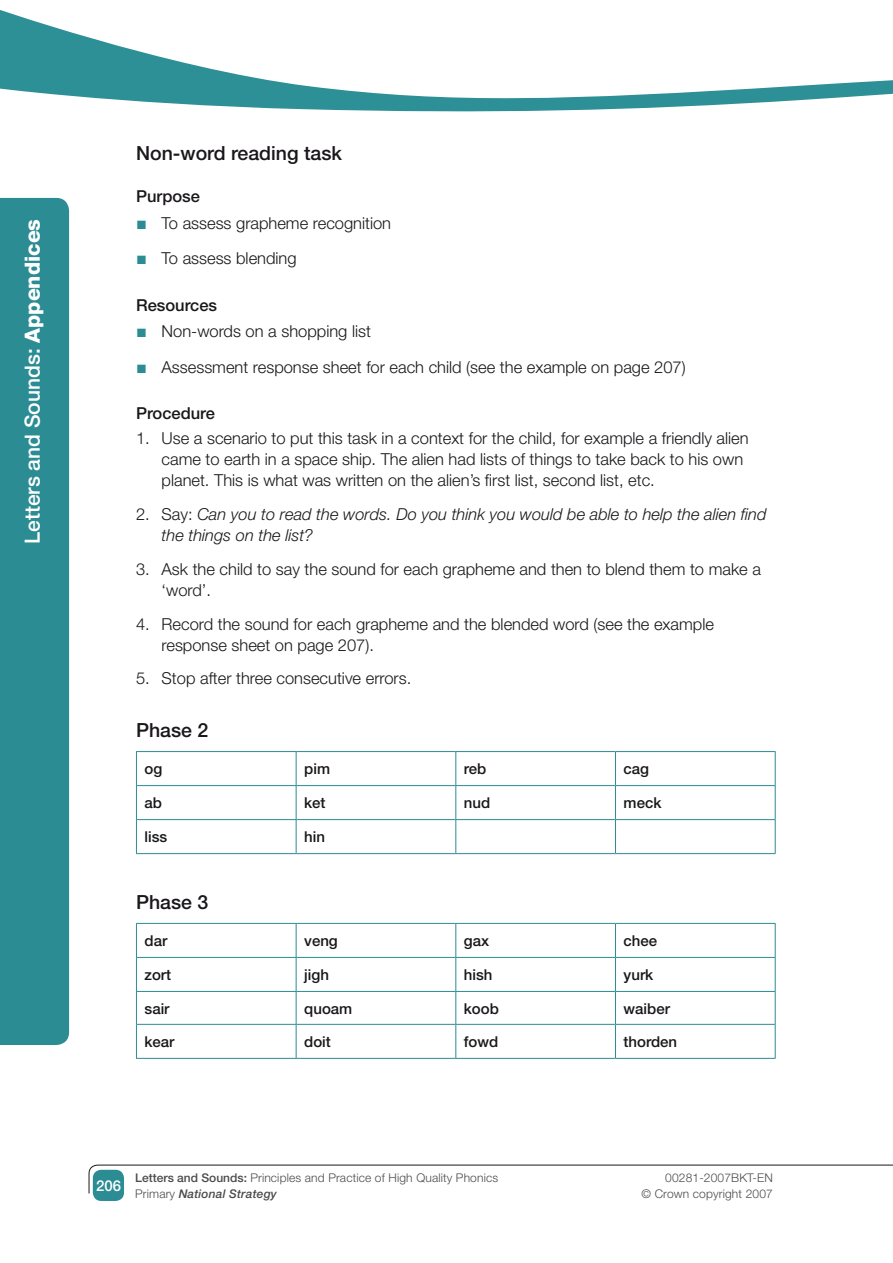
<style>
.page{position:relative;width:893px;height:1263px;background:#fff}
.page>*{position:absolute;margin:0;border:0;box-sizing:border-box;transform-origin:0 0}
.t1{font:500 21px "Helvetica Neue LT";color:#fff}
.t2{font:500 19.5px "Helvetica Neue LT";color:#1a171b}
.t3{font:18px/35.2px "Arial";color:#2c8c93}
.t4{font:300 16.5px/21px "Helvetica Neue LT";color:#1a171b}
.t5{font:italic 300 16.5px/21px "Helvetica Neue LT";color:#1a171b}
.t6{font:500 16.5px "Helvetica Neue LT";color:#1a171b}
.t7{font:500 15px "Helvetica Neue LT";color:#1a171b}
.t8{font:500 15px "Helvetica Neue LT";color:#fff}
.t9{font:300 12px/16.5px "Helvetica Neue LT";letter-spacing:.01em;color:#4b4b4d}
.s1{font-weight:800}
.s2{font-style:normal}
.s3{font-weight:500}
.s4{font-weight:500;font-style:italic}
</style>
<div class="page">
<div style="left:93px;top:1170px;width:31px;height:31px;background:#2c8c93;border-radius:9px"></div>
<div style="left:0;top:198px;width:69px;height:847px;background:#2c8c93"></div>
<svg style="left:0;top:10px;width:892px;height:102px"></svg>
<svg style="left:88px;top:1164px;width:805px;height:30px"></svg>
<svg style="left:892px;top:80px;width:1px;height:14px"></svg>
<hr style="left:136px;top:751px;width:160px;height:1px;background:#2c8c93">
<hr style="left:136px;top:752px;width:1px;height:33px;background:#2c8c93">
<hr style="left:296px;top:751px;width:160px;height:1px;background:#2c8c93">
<hr style="left:296px;top:752px;width:1px;height:33px;background:#2c8c93">
<hr style="left:456px;top:751px;width:159px;height:1px;background:#2c8c93">
<hr style="left:455px;top:752px;width:1px;height:33px;background:#2c8c93">
<hr style="left:615px;top:751px;width:161px;height:1px;background:#2c8c93">
<hr style="left:615px;top:752px;width:1px;height:33px;background:#2c8c93">
<hr style="left:775px;top:752px;width:1px;height:33px;background:#2c8c93">
<hr style="left:136px;top:785px;width:160px;height:1px;background:#2c8c93">
<hr style="left:136px;top:786px;width:1px;height:33px;background:#2c8c93">
<hr style="left:296px;top:785px;width:160px;height:1px;background:#2c8c93">
<hr style="left:296px;top:786px;width:1px;height:33px;background:#2c8c93">
<hr style="left:456px;top:785px;width:159px;height:1px;background:#2c8c93">
<hr style="left:455px;top:786px;width:1px;height:33px;background:#2c8c93">
<hr style="left:615px;top:785px;width:161px;height:1px;background:#2c8c93">
<hr style="left:615px;top:786px;width:1px;height:33px;background:#2c8c93">
<hr style="left:775px;top:786px;width:1px;height:33px;background:#2c8c93">
<hr style="left:136px;top:819px;width:160px;height:1px;background:#2c8c93">
<hr style="left:136px;top:820px;width:1px;height:33px;background:#2c8c93">
<hr style="left:296px;top:819px;width:160px;height:1px;background:#2c8c93">
<hr style="left:296px;top:820px;width:1px;height:33px;background:#2c8c93">
<hr style="left:456px;top:819px;width:159px;height:1px;background:#2c8c93">
<hr style="left:455px;top:820px;width:1px;height:33px;background:#2c8c93">
<hr style="left:615px;top:819px;width:161px;height:1px;background:#2c8c93">
<hr style="left:615px;top:820px;width:1px;height:33px;background:#2c8c93">
<hr style="left:775px;top:820px;width:1px;height:33px;background:#2c8c93">
<hr style="left:136px;top:853px;width:160px;height:1px;background:#2c8c93">
<hr style="left:296px;top:853px;width:160px;height:1px;background:#2c8c93">
<hr style="left:456px;top:853px;width:159px;height:1px;background:#2c8c93">
<hr style="left:615px;top:853px;width:161px;height:1px;background:#2c8c93">
<hr style="left:136px;top:923px;width:160px;height:1px;background:#2c8c93">
<hr style="left:136px;top:924px;width:1px;height:33px;background:#2c8c93">
<hr style="left:296px;top:923px;width:160px;height:1px;background:#2c8c93">
<hr style="left:296px;top:924px;width:1px;height:33px;background:#2c8c93">
<hr style="left:456px;top:923px;width:159px;height:1px;background:#2c8c93">
<hr style="left:455px;top:924px;width:1px;height:33px;background:#2c8c93">
<hr style="left:615px;top:923px;width:161px;height:1px;background:#2c8c93">
<hr style="left:615px;top:924px;width:1px;height:33px;background:#2c8c93">
<hr style="left:775px;top:924px;width:1px;height:33px;background:#2c8c93">
<hr style="left:136px;top:957px;width:160px;height:1px;background:#2c8c93">
<hr style="left:136px;top:958px;width:1px;height:33px;background:#2c8c93">
<hr style="left:296px;top:957px;width:160px;height:1px;background:#2c8c93">
<hr style="left:296px;top:958px;width:1px;height:33px;background:#2c8c93">
<hr style="left:456px;top:957px;width:159px;height:1px;background:#2c8c93">
<hr style="left:455px;top:958px;width:1px;height:33px;background:#2c8c93">
<hr style="left:615px;top:957px;width:161px;height:1px;background:#2c8c93">
<hr style="left:615px;top:958px;width:1px;height:33px;background:#2c8c93">
<hr style="left:775px;top:958px;width:1px;height:33px;background:#2c8c93">
<hr style="left:136px;top:991px;width:160px;height:1px;background:#2c8c93">
<hr style="left:136px;top:992px;width:1px;height:32px;background:#2c8c93">
<hr style="left:296px;top:991px;width:160px;height:1px;background:#2c8c93">
<hr style="left:296px;top:992px;width:1px;height:32px;background:#2c8c93">
<hr style="left:456px;top:991px;width:159px;height:1px;background:#2c8c93">
<hr style="left:455px;top:992px;width:1px;height:32px;background:#2c8c93">
<hr style="left:615px;top:991px;width:161px;height:1px;background:#2c8c93">
<hr style="left:615px;top:992px;width:1px;height:32px;background:#2c8c93">
<hr style="left:775px;top:992px;width:1px;height:32px;background:#2c8c93">
<hr style="left:136px;top:1024px;width:160px;height:1px;background:#2c8c93">
<hr style="left:136px;top:1025px;width:1px;height:33px;background:#2c8c93">
<hr style="left:296px;top:1024px;width:160px;height:1px;background:#2c8c93">
<hr style="left:296px;top:1025px;width:1px;height:33px;background:#2c8c93">
<hr style="left:456px;top:1024px;width:159px;height:1px;background:#2c8c93">
<hr style="left:455px;top:1025px;width:1px;height:33px;background:#2c8c93">
<hr style="left:615px;top:1024px;width:161px;height:1px;background:#2c8c93">
<hr style="left:615px;top:1025px;width:1px;height:33px;background:#2c8c93">
<hr style="left:775px;top:1025px;width:1px;height:33px;background:#2c8c93">
<hr style="left:136px;top:1058px;width:160px;height:1px;background:#2c8c93">
<hr style="left:296px;top:1058px;width:160px;height:1px;background:#2c8c93">
<hr style="left:456px;top:1058px;width:159px;height:1px;background:#2c8c93">
<hr style="left:615px;top:1058px;width:161px;height:1px;background:#2c8c93">
<p class="t1" style="left:20px;top:544px;width:327px;rotate:-90deg">Letters and Sounds: <span class="s1">Appendices</span></p>
<p class="t2" style="left:136px;top:141px;width:207px">Non-word reading task</p>
<p class="t6" style="left:136px;top:186px;width:65px">Purpose</p>
<p class="t4" style="left:162px;top:205px;width:231px;line-height:35.2px">To assess grapheme recognition<br>To assess blending</p>
<p class="t6" style="left:136px;top:295px;width:83px">Resources</p>
<p class="t4" style="left:162px;top:313px;width:526px;line-height:35.2px">Non-words on a shopping list<br>Assessment response sheet for each child (see the example on page 207)</p>
<p class="t6" style="left:136px;top:403px;width:80px">Procedure</p>
<p class="t4" style="left:162px;top:428px;width:589px">Use a scenario to put this task in a context for the child, for example a friendly alien came to earth in a space ship. The alien had lists of things to take back to his own planet. This is what was written on the alien’s first list, second list, etc.</p>
<p class="t5" style="left:162px;top:503px;width:606px"><span class="s2">Say:</span> Can you to read the words. Do you think you would be able to help the alien find the things on the list?</p>
<p class="t4" style="left:162px;top:558px;width:601px">Ask the child to say the sound for each grapheme and then to blend them to make a ‘word’.</p>
<p class="t4" style="left:162px;top:613px;width:554px">Record the sound for each grapheme and the blended word (see the example response sheet on page 207).</p>
<p class="t4" style="left:162px;top:668px;width:251px">Stop after three consecutive errors.</p>
<p class="t2" style="left:136px;top:718px;width:72px">Phase 2</p>
<p class="t7" style="left:145px;top:760px;width:19px">og</p>
<p class="t7" style="left:304px;top:760px;width:27px">pim</p>
<p class="t7" style="left:464px;top:760px;width:24px">reb</p>
<p class="t7" style="left:624px;top:760px;width:27px">cag</p>
<p class="t7" style="left:145px;top:794px;width:19px">ab</p>
<p class="t7" style="left:304px;top:794px;width:23px">ket</p>
<p class="t7" style="left:464px;top:794px;width:28px">nud</p>
<p class="t7" style="left:624px;top:794px;width:39px">meck</p>
<p class="t7" style="left:145px;top:828px;width:24px">liss</p>
<p class="t7" style="left:304px;top:828px;width:22px">hin</p>
<p class="t3" style="left:136px;top:205px;width:12px">■ ■</p>
<p class="t3" style="left:136px;top:314px;width:12px">■ ■</p>
<p class="t4" style="left:136px;top:428px;width:15px">1.</p>
<p class="t4" style="left:136px;top:503px;width:15px">2.</p>
<p class="t4" style="left:136px;top:558px;width:15px">3.</p>
<p class="t4" style="left:136px;top:613px;width:15px">4.</p>
<p class="t4" style="left:136px;top:668px;width:15px">5.</p>
<p class="t2" style="left:136px;top:890px;width:73px">Phase 3</p>
<p class="t7" style="left:145px;top:932px;width:24px">dar</p>
<p class="t7" style="left:304px;top:932px;width:35px">veng</p>
<p class="t7" style="left:464px;top:932px;width:27px">gax</p>
<p class="t7" style="left:624px;top:932px;width:35px">chee</p>
<p class="t7" style="left:145px;top:966px;width:28px">zort</p>
<p class="t7" style="left:304px;top:966px;width:26px">jigh</p>
<p class="t7" style="left:464px;top:966px;width:30px">hish</p>
<p class="t7" style="left:624px;top:966px;width:31px">yurk</p>
<p class="t7" style="left:145px;top:999px;width:27px">sair</p>
<p class="t7" style="left:304px;top:999px;width:50px">quoam</p>
<p class="t7" style="left:464px;top:999px;width:37px">koob</p>
<p class="t7" style="left:624px;top:999px;width:48px">waiber</p>
<p class="t7" style="left:145px;top:1033px;width:32px">kear</p>
<p class="t7" style="left:304px;top:1033px;width:28px">doit</p>
<p class="t7" style="left:464px;top:1033px;width:36px">fowd</p>
<p class="t7" style="left:624px;top:1033px;width:55px">thorden</p>
<p class="t8" style="left:96px;top:1176px;width:26px">206</p>
<p class="t9" style="left:135px;top:1169px;width:364px"><span class="s3">Letters and Sounds:</span> Principles and Practice of High Quality Phonics<br>Primary <span class="s4">National Strategy</span></p>
<p class="t9" style="left:641px;top:1169px;width:133px;text-align:right">00281-2007BKT-EN<br>© Crown copyright 2007</p>
</div>
